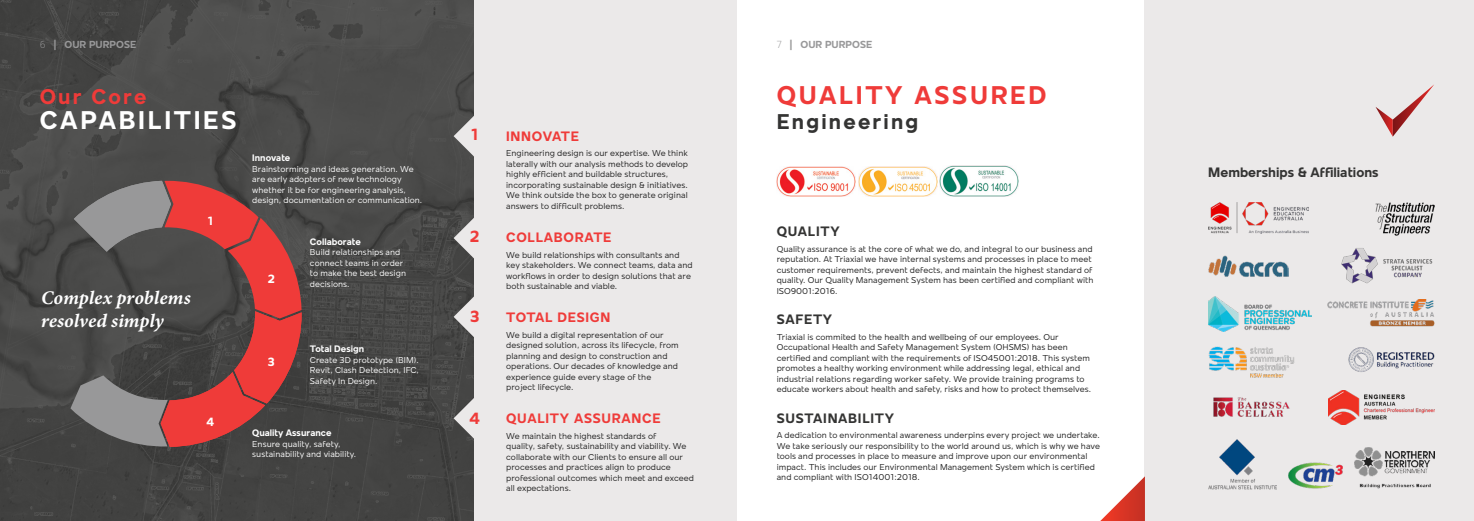
<style>
.page{position:relative;width:1474px;height:521px;background:#fff}
.page>*{position:absolute;margin:0;border:0;box-sizing:border-box;transform-origin:0 0}
.t1{font:700 26.25px "Mollen Personal Use";letter-spacing:.1em;color:#ef3b39}
.t2{font:700 26.25px "Mollen Personal Use";letter-spacing:.1em;color:#fff}
.t3{font:700 21.88px "Mollen Personal Use";letter-spacing:.1em;color:#343433}
.t4{font:700 21.88px "Mollen Personal Use";letter-spacing:.1em;color:#ef3b39}
.t5{font:italic 19.25px/22.8px "Minion Variable Concept";color:#fff}
.t6{font:700 16.62px "Mollen Personal Use";color:#ef3b39}
.t7{font:700 14px "Mollen Personal Use";letter-spacing:.05em;color:#ef3b39}
.t8{font:700 14px "Mollen Personal Use";letter-spacing:.05em;color:#343433}
.t9{font:700 14px "Mollen Personal Use";color:#343433}
.t10{font:700 12.25px "Mollen Personal Use";color:#fff}
.t11{font:700 10.5px "Mollen Personal Use";color:#989899}
.t12{font:700 9.62px "Mollen Personal Use";color:#fff}
.t13{font:8.75px/10.5px "Mollen Personal Use";color:#212121}
.t14{font:8.75px/10.5px "Mollen Personal Use";color:#fff}
.s1{font-weight:300;font-stretch:condensed}
</style>
<div class="page">
<img style="left:0;top:0;width:475px;height:521px">
<div style="left:475px;top:0;width:262px;height:521px;background:#ebe9e9"></div>
<div style="left:1144px;top:0;width:329px;height:521px;background:#ebe9e9"></div>
<svg style="left:453px;top:115px;width:22px;height:42px"></svg>
<svg style="left:453px;top:217px;width:22px;height:42px"></svg>
<svg style="left:453px;top:296px;width:22px;height:42px"></svg>
<svg style="left:453px;top:397px;width:22px;height:42px"></svg>
<svg style="left:70px;top:181px;width:231px;height:266px"></svg>
<svg style="left:1375px;top:84px;width:59px;height:53px"></svg>
<img style="left:858px;top:166px;width:79px;height:30px">
<img style="left:939px;top:166px;width:79px;height:30px">
<img style="left:776px;top:166px;width:80px;height:30px">
<img style="left:1208px;top:439px;width:68px;height:51px">
<img style="left:1208px;top:296px;width:103px;height:36px">
<img style="left:1327px;top:300px;width:107px;height:26px">
<img style="left:1288px;top:462px;width:54px;height:27px">
<img style="left:1375px;top:203px;width:59px;height:33px">
<img style="left:1341px;top:248px;width:92px;height:36px">
<img style="left:1208px;top:255px;width:80px;height:22px">
<img style="left:1348px;top:347px;width:86px;height:25px">
<img style="left:1328px;top:391px;width:106px;height:33px">
<img style="left:1208px;top:347px;width:86px;height:30px">
<img style="left:1208px;top:202px;width:100px;height:32px">
<svg style="left:1100px;top:477px;width:44px;height:44px"></svg>
<img style="left:1354px;top:448px;width:80px;height:41px">
<img style="left:1213px;top:397px;width:77px;height:20px">
<p class="t11" style="left:40px;top:38px;width:98px"><span class="s1">6</span> | OUR PURPOSE</p>
<p class="t11" style="left:776px;top:38px;width:97px"><span class="s1">7</span> | OUR PURPOSE</p>
<h2 class="t4" style="left:40px;top:84px;width:108px">Our Core</h2>
<h1 class="t2" style="left:40px;top:105px;width:198px">CAPABILITIES</h1>
<h3 class="t10" style="left:208px;top:214px;width:7px">1</h3>
<h3 class="t5" style="left:41px;top:286px;width:151px">Complex problems resolved simply</h3>
<h3 class="t10" style="left:206px;top:414px;width:9px">4</h3>
<p class="t12" style="left:252px;top:152px;width:40px">Innovate</p>
<p class="t14" style="left:252px;top:163px;width:171px">Brainstorming and ideas generation. We are early adopters of new technology whether it be for engineering analysis, design, documentation or communication.</p>
<h3 class="t10" style="left:268px;top:272px;width:9px">2</h3>
<h3 class="t10" style="left:268px;top:355px;width:8px">3</h3>
<p class="t12" style="left:310px;top:236px;width:52px">Collaborate</p>
<p class="t14" style="left:310px;top:247px;width:98px">Build relationships and connect teams in order to make the best design decisions.</p>
<p class="t12" style="left:310px;top:343px;width:56px">Total Design</p>
<p class="t14" style="left:310px;top:354px;width:111px;text-align:justify">Create 3D prototype (BIM).<br>Revit, Clash Detection, IFC, Safety In Design.</p>
<p class="t12" style="left:252px;top:428px;width:81px">Quality Assurance</p>
<p class="t14" style="left:252px;top:438px;width:105px">Ensure quality, safety, sustainability and viability.</p>
<h3 class="t6" style="left:471px;top:125px;width:9px">1</h3>
<h3 class="t6" style="left:470px;top:227px;width:11px">2</h3>
<h3 class="t6" style="left:470px;top:307px;width:11px">3</h3>
<h3 class="t6" style="left:469px;top:409px;width:12px">4</h3>
<h3 class="t7" style="left:506px;top:128px;width:74px">INNOVATE</h3>
<p class="t13" style="left:506px;top:148px;width:183px">Engineering design is our expertise. We think laterally with our analysis methods to develop highly efficient and buildable structures, incorporating sustainable design &amp; initiatives.<br>We think outside the box to generate original answers to difficult problems.</p>
<h3 class="t7" style="left:506px;top:229px;width:107px">COLLABORATE</h3>
<p class="t13" style="left:506px;top:249px;width:188px">We build relationships with consultants and key stakeholders. We connect teams, data and workflows in order to design solutions that are both sustainable and viable.</p>
<h3 class="t7" style="left:506px;top:309px;width:106px">TOTAL DESIGN</h3>
<p class="t13" style="left:506px;top:329px;width:174px">We build a digital representation of our designed solution, across its lifecycle, from planning and design to construction and operations. Our decades of knowledge and experience guide every stage of the project lifecycle.</p>
<h3 class="t7" style="left:506px;top:410px;width:156px">QUALITY ASSURANCE</h3>
<p class="t13" style="left:506px;top:430px;width:189px">We maintain the highest standards of<br>quality, safety, sustainability and viability. We collaborate with our Clients to ensure all our processes and practices align to produce professional outcomes which meet and exceed all expectations.</p>
<h1 class="t1" style="left:776px;top:80px;width:271px">QUALITY ASSURED</h1>
<h2 class="t3" style="left:776px;top:109px;width:143px">Engineering</h2>
<h3 class="t8" style="left:776px;top:223px;width:64px">QUALITY</h3>
<p class="t13" style="left:776px;top:243px;width:318px">Quality assurance is at the core of what we do, and integral to our business and reputation. At Triaxial we have internal systems and processes in place to meet customer requirements, prevent defects, and maintain the highest standard of quality. Our Quality Management System has been certified and compliant with ISO9001:2016.</p>
<h3 class="t8" style="left:776px;top:312px;width:57px">SAFETY</h3>
<p class="t13" style="left:776px;top:331px;width:316px">Triaxial is commited to the health and wellbeing of our employees. Our Occupational Health and Safety Management System (OHSMS) has been certified and compliant with the requirements of ISO45001:2018. This system promotes a healthy working environment while addressing legal, ethical and industrial relations regarding worker safety. We provide training programs to educate workers about health and safety, risks and how to protect themselves.</p>
<h3 class="t8" style="left:776px;top:410px;width:119px">SUSTAINABILITY</h3>
<p class="t13" style="left:776px;top:430px;width:325px">A dedication to environmental awareness underpins every project we undertake.<br>We take seriously our responsibility to the world around us, which is why we have tools and processes in place to measure and improve upon our environmental impact. This includes our Environmental Management System which is certified and compliant with ISO14001:2018.</p>
<h3 class="t9" style="left:1208px;top:164px;width:172px">Memberships &amp; Affiliations</h3>
</div>
